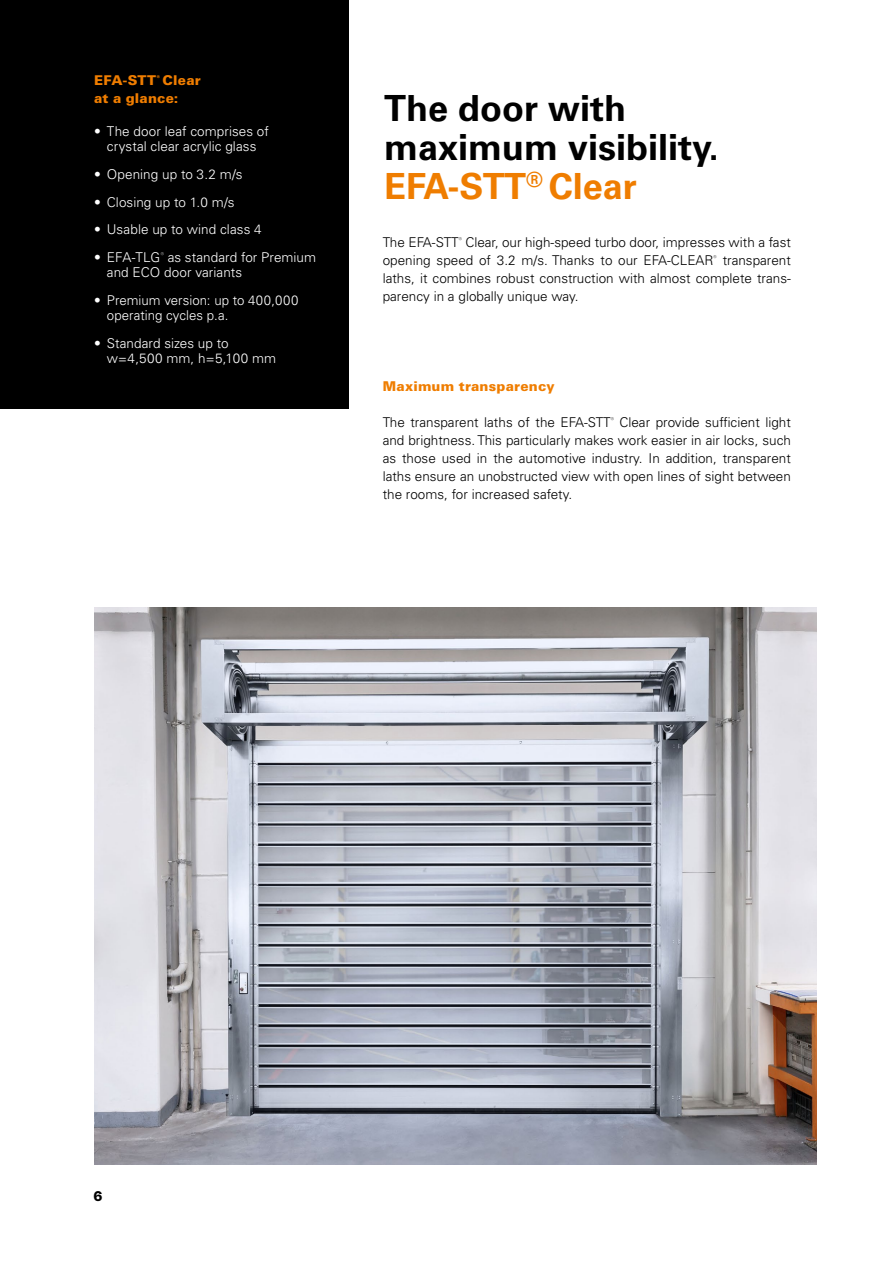
<style>
.page{position:relative;width:893px;height:1263px;background:#fff}
.page>*{position:absolute;margin:0;border:0;box-sizing:border-box;transform-origin:0 0}
.t1{font:700 36px/39px "Univers LT Pro 65";color:#000}
.t2{font:300 13.5px/18px "Univers LT Pro 45";color:#000;text-align:justify}
.t3{font:300 13.5px/15px "Univers LT Pro 45";letter-spacing:.005em;color:#fff}
.t4{font:900 13.5px/18px "Univers LT Pro 75";letter-spacing:.015em;color:#ef7d00}
.t5{font:800 13.5px "Inter";color:#000}
.s1{color:#ef7d00}
</style>
<div class="page">
<div style="left:0;top:0;width:349px;height:409px;background:#000"></div>
<img style="left:94px;top:607px;width:722px;height:557px">
<p class="t4" style="left:94px;top:71px;width:108px">EFA-STT<sup>®</sup> Clear at a glance:</p>
<p class="t3" style="left:94px;top:123px;width:176px;text-align:center">• The door leaf comprises of crystal clear acrylic glass</p>
<p class="t3" style="left:94px;top:166px;width:150px">• Opening up to 3.2 m/s</p>
<p class="t3" style="left:94px;top:194px;width:142px">• Closing up to 1.0 m/s</p>
<p class="t3" style="left:94px;top:222px;width:169px">• Usable up to wind class 4</p>
<p class="t3" style="left:107px;top:249px;width:211px;text-indent:-13px">• EFA-TLG<sup>®</sup> as standard for Premium and ECO door variants</p>
<p class="t3" style="left:107px;top:292px;width:193px;text-indent:-13px">• Premium version: up to 400,000 operating cycles p.a.</p>
<p class="t3" style="left:107px;top:335px;width:171px;text-indent:-13px">• Standard sizes up to w=4,500 mm, h=5,100 mm</p>
<h1 class="t1" style="left:384px;top:87px;width:336px">The door with maximum visibility.<br><span class="s1">EFA-STT</span><sup>®</sup> <span class="s1">Clear</span></h1>
<p class="t2" style="left:383px;top:233px;width:410px">The EFA-STT<sup>®</sup> Clear, our high-speed turbo door, impresses with a fast opening speed of 3.2 m/s. Thanks to our EFA-CLEAR<sup>®</sup> transparent laths, it combines robust construction with almost complete trans&shy;parency in a globally unique way.</p>
<p class="t4" style="left:383px;top:377px;width:173px">Maximum transparency</p>
<p class="t2" style="left:383px;top:413px;width:410px">The transparent laths of the EFA-STT<sup>®</sup> Clear provide sufficient light and brightness. This particularly makes work easier in air locks, such as those used in the automotive industry. In addition, transparent laths ensure an unobstructed view with open lines of sight between the rooms, for increased safety.</p>
<p class="t5" style="left:94px;top:1186px;width:11px">6</p>
</div>
